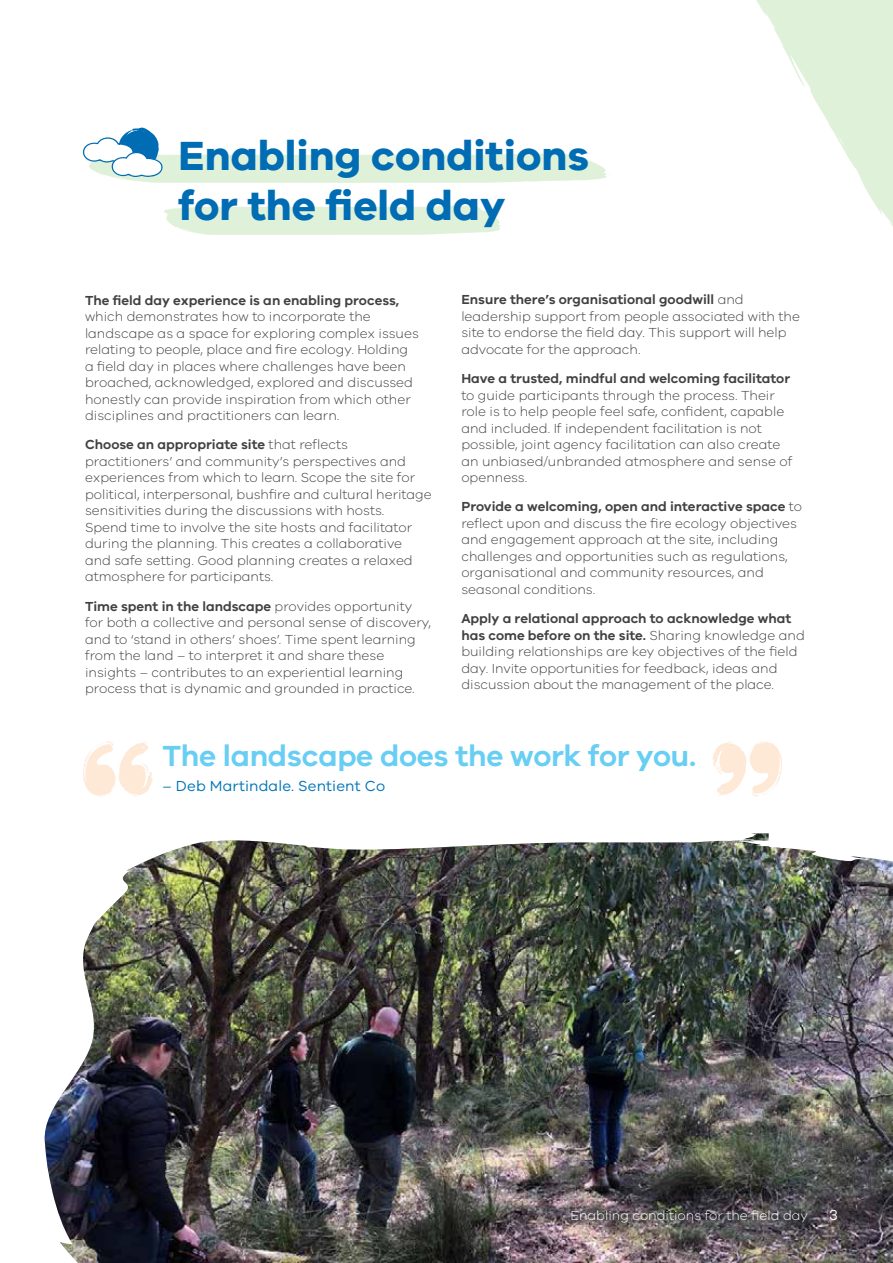
<style>
.page{position:relative;width:893px;height:1263px;background:#fff}
.page>*{position:absolute;margin:0;border:0;box-sizing:border-box;transform-origin:0 0}
.t1{font:700 42px/50.4px "VIC";color:#006cb3}
.t2{font:600 30px "VIC";letter-spacing:-.01em;color:#68cef3}
.t3{font:15px "VIC";letter-spacing:.01em;color:#0075b8}
.t4{font:15px "VIC";color:#fff}
.t5{font:300 13.5px/16.5px "VIC";color:#414042}
.t6{font:600 13.5px "VIC";color:#414042}
.t7{font:300 13.5px "VIC";color:#fff}
.s1{font-weight:600}
</style>
<div class="page">
<img style="left:45px;top:833px;width:848px;height:430px">
<svg style="left:756px;top:0;width:137px;height:226px;fill:#e0f1da"></svg>
<svg style="left:164px;top:206px;width:336px;height:29px;background:#e2f2dd"></svg>
<svg style="left:83px;top:741px;width:70px;height:56px"></svg>
<svg style="left:712px;top:741px;width:70px;height:56px"></svg>
<svg style="left:82px;top:128px;width:525px;height:55px"></svg>
<h1 class="t1" style="left:179px;top:129px;width:412px">Enabling conditions for the field day</h1>
<p class="t6" style="left:85px;top:292px;width:316px">The field day experience is an enabling process,</p>
<p class="t5" style="left:85px;top:308px;width:335px">which demonstrates how to incorporate the landscape as a space for exploring complex issues relating to people, place and fire ecology. Holding a field day in places where challenges have been broached, acknowledged, explored and discussed honestly can provide inspiration from which other disciplines and practitioners can learn.</p>
<p class="t5" style="left:85px;top:436px;width:348px"><span class="s1">Choose an appropriate site</span> that reflects practitioners’ and community’s perspectives and experiences from which to learn. Scope the site for political, interpersonal, bushfire and cultural heritage sensitivities during the discussions with hosts.<br>Spend time to involve the site hosts and facilitator during the planning. This creates a collaborative<br>and safe setting. Good planning creates a relaxed atmosphere for participants.</p>
<p class="t5" style="left:85px;top:597px;width:347px"><span class="s1">Time spent in the landscape</span> provides opportunity for both a collective and personal sense of discovery, and to ‘stand in others’ shoes’. Time spent learning from the land – to interpret it and share these insights – contributes to an experiential learning process that is dynamic and grounded in practice.</p>
<p class="t5" style="left:461px;top:291px;width:340px"><span class="s1">Ensure there’s organisational goodwill</span> and leadership support from people associated with the site to endorse the field day. This support will help advocate for the approach.</p>
<p class="t6" style="left:461px;top:370px;width:330px">Have a trusted, mindful and welcoming facilitator</p>
<p class="t5" style="left:461px;top:386px;width:332px">to guide participants through the process. Their role is to help people feel safe, confident, capable and included. If independent facilitation is not possible, joint agency facilitation can also create an unbiased/unbranded atmosphere and sense of openness.</p>
<p class="t5" style="left:461px;top:498px;width:342px"><span class="s1">Provide a welcoming, open and interactive space</span> to reflect upon and discuss the fire ecology objectives and engagement approach at the site, including challenges and opportunities such as regulations, organisational and community resources, and seasonal conditions.</p>
<p class="t5" style="left:461px;top:610px;width:345px"><span class="s1">Apply a relational approach to acknowledge what has come before on the site.</span> Sharing knowledge and building relationships are key objectives of the field day. Invite opportunities for feedback, ideas and discussion about the management of the place.</p>
<h2 class="t2" style="left:163px;top:737px;width:535px">The landscape does the work for you.</h2>
<p class="t3" style="left:163px;top:777px;width:224px">– Deb Martindale. Sentient Co</p>
<p class="t7" style="left:570px;top:1208px;width:239px">Enabling conditions for the field day</p>
<p class="t4" style="left:829px;top:1206px;width:10px">3</p>
</div>
